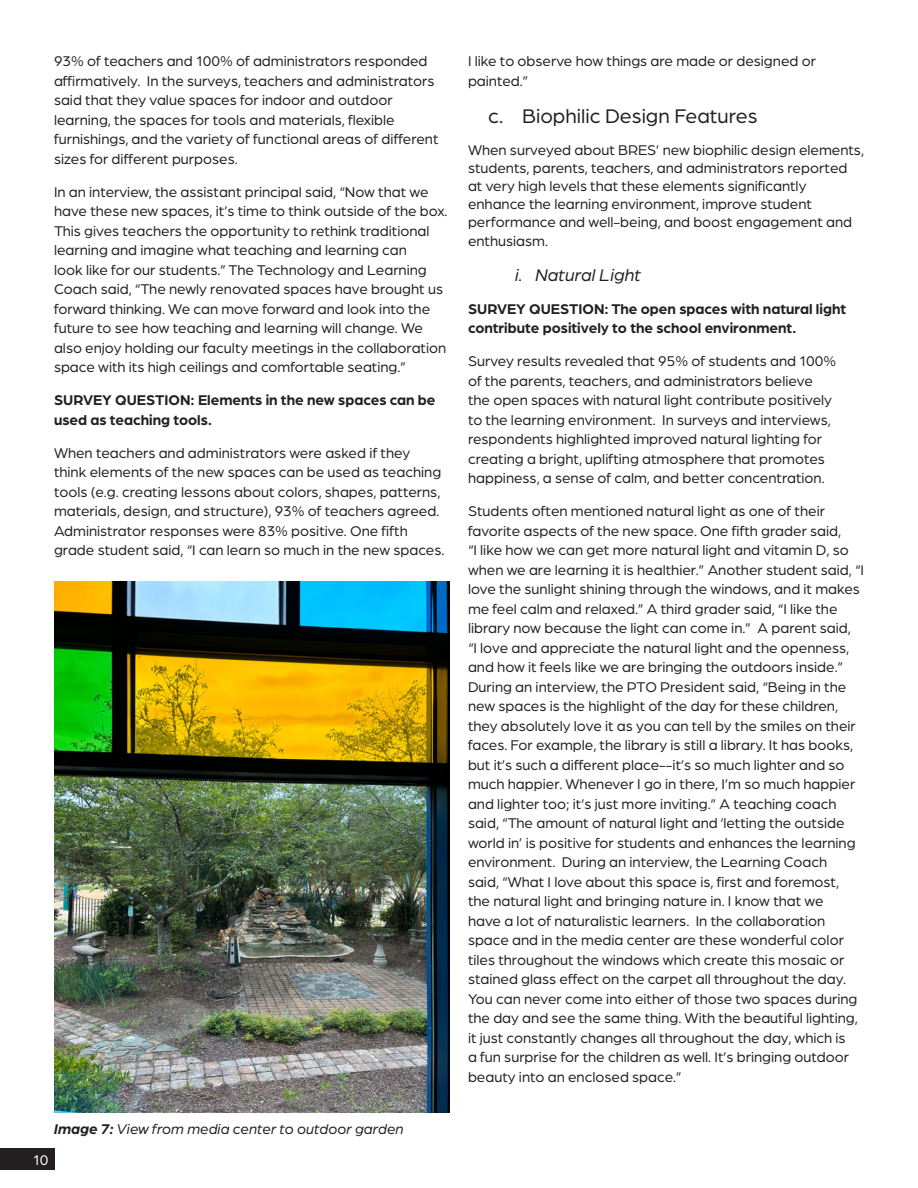
<style>
.page{position:relative;width:918px;height:1188px;background:#fff}
.page>*{position:absolute;margin:0;border:0;box-sizing:border-box;transform-origin:0 0}
.t1{font:21px "Arboria";color:#231f20}
.t2{font:italic 18px "Arboria";color:#231f20}
.t3{font:15px/19.5px "Arboria";color:#231f20}
.t4{font:700 15px/19.5px "Arboria";color:#231f20}
.Level_3_TOC{font:italic 15px "Arboria";color:#231f20}
.t5{font:15px "Arboria";color:#fff}
.s1{font-weight:700}
</style>
<div class="page">
<div style="left:0;top:1148px;width:55px;height:22px;background:#231f20"></div>
<img style="left:54px;top:582px;width:396px;height:530px">
<p class="t3" style="left:54px;top:51px;width:386px">93% of teachers and 100% of administrators responded affirmatively. In the surveys, teachers and administrators said that they value spaces for indoor and outdoor learning, the spaces for tools and materials, flexible furnishings, and the variety of functional areas of different sizes for different purposes.</p>
<p class="t3" style="left:54px;top:181px;width:395px">In an interview, the assistant principal said, “Now that we have these new spaces, it’s time to think outside of the box.<br>This gives teachers the opportunity to rethink traditional learning and imagine what teaching and learning can<br>look like for our students.” The Technology and Learning Coach said, “The newly renovated spaces have brought us forward thinking. We can move forward and look into the future to see how teaching and learning will change. We also enjoy holding our faculty meetings in the collaboration space with its high ceilings and comfortable seating.”</p>
<p class="t4" style="left:54px;top:390px;width:383px">SURVEY QUESTION: Elements in the new spaces can be used as teaching tools.</p>
<p class="t3" style="left:54px;top:442px;width:392px">When teachers and administrators were asked if they think elements of the new spaces can be used as teaching tools (e.g. creating lessons about colors, shapes, patterns, materials, design, and structure), 93% of teachers agreed.<br>Administrator responses were 83% positive. One fifth grade student said, “I can learn so much in the new spaces.</p>
<p class="Level_3_TOC" style="left:54px;top:1119px;width:351px"><span class="s1">Image 7:</span> View from media center to outdoor garden</p>
<p class="t5" style="left:33px;top:1151px;width:17px">10</p>
<p class="t3" style="left:468px;top:51px;width:349px">I like to observe how things are made or designed or painted.”</p>
<p class="t1" style="left:488px;top:103px;width:271px">c. Biophilic Design Features</p>
<p class="t3" style="left:468px;top:140px;width:398px;line-height:18px">When surveyed about BRES’ new biophilic design elements, students, parents, teachers, and administrators reported at very high levels that these elements significantly enhance the learning environment, improve student performance and well-being, and boost engagement and</p>
<p class="t3" style="left:468px;top:231px;width:82px">enthusiasm.</p>
<p class="t2" style="left:515px;top:263px;width:127px">i. Natural Light</p>
<p class="t4" style="left:468px;top:298px;width:380px">SURVEY QUESTION: The open spaces with natural light contribute positively to the school environment.</p>
<p class="t3" style="left:468px;top:351px;width:370px">Survey results revealed that 95% of students and 100% of the parents, teachers, and administrators believe the open spaces with natural light contribute positively to the learning environment. In surveys and interviews, respondents highlighted improved natural lighting for creating a bright, uplifting atmosphere that promotes happiness, a sense of calm, and better concentration.</p>
<p class="t3" style="left:468px;top:501px;width:398px">Students often mentioned natural light as one of their favorite aspects of the new space. One fifth grader said,<br>“I like how we can get more natural light and vitamin D, so when we are learning it is healthier.” Another student said, “I love the sunlight shining through the windows, and it makes me feel calm and relaxed.” A third grader said, “I like the library now because the light can come in.” A parent said,<br>“I love and appreciate the natural light and the openness, and how it feels like we are bringing the outdoors inside.” During an interview, the PTO President said, “Being in the new spaces is the highlight of the day for these children, they absolutely love it as you can tell by the smiles on their faces. For example, the library is still a library. It has books, but it’s such a different place--it’s so much lighter and so much happier. Whenever I go in there, I’m so much happier and lighter too; it’s just more inviting.” A teaching coach said, “The amount of natural light and ‘letting the outside world in’ is positive for students and enhances the learning environment. During an interview, the Learning Coach<br>said, “What I love about this space is, first and foremost, the natural light and bringing nature in. I know that we<br>have a lot of naturalistic learners. In the collaboration space and in the media center are these wonderful color tiles throughout the windows which create this mosaic or stained glass effect on the carpet all throughout the day.<br>You can never come into either of those two spaces during the day and see the same thing. With the beautiful lighting, it just constantly changes all throughout the day, which is<br>a fun surprise for the children as well. It’s bringing outdoor beauty into an enclosed space.”</p>
</div>
